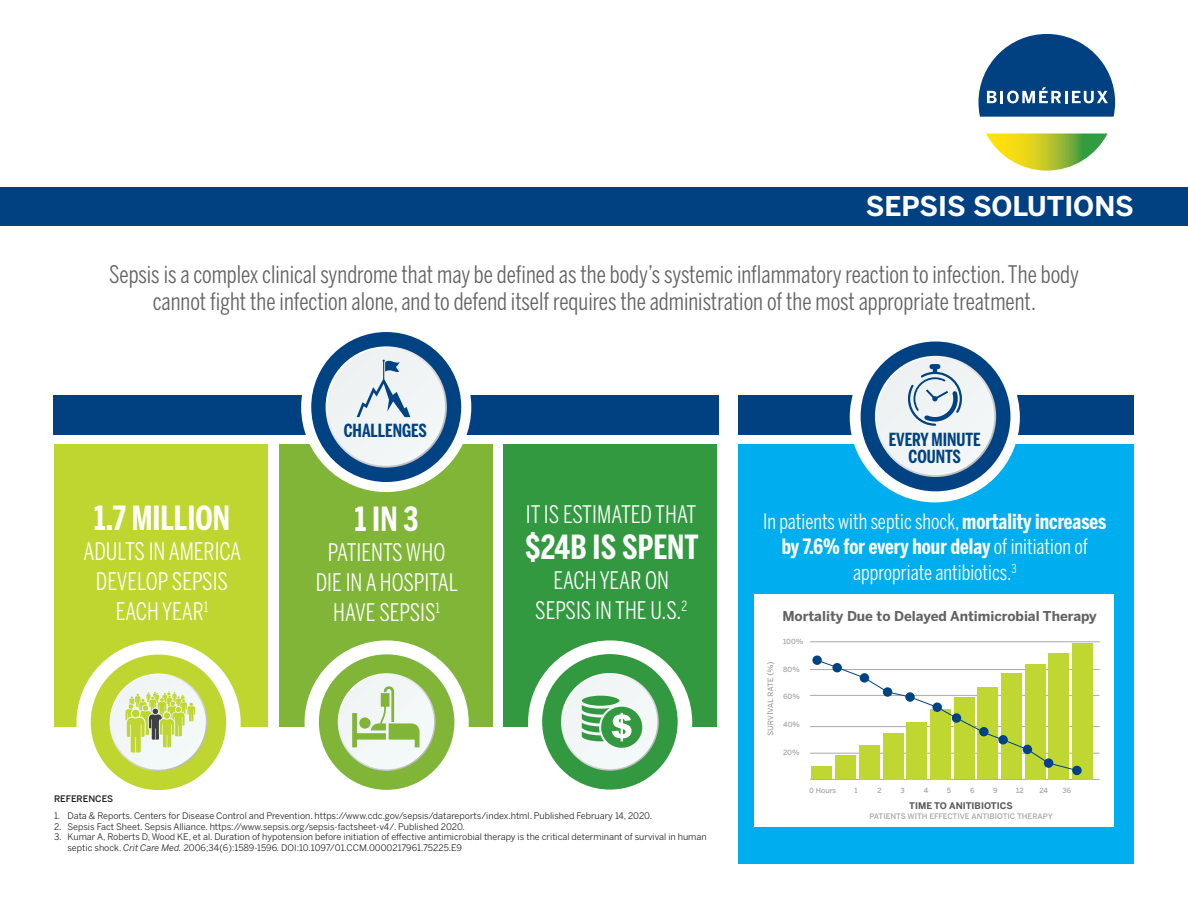
<style>
.page{position:relative;width:1188px;height:918px;background:#fff}
.page>*{position:absolute;margin:0;border:0;box-sizing:border-box;transform-origin:0 0}
.t1{font:700 33px "Benton Sans Compressed";color:#fff}
.t2{font:700 27px "Benton Sans";color:#fff}
.t3{font:24px/27px "Benton Sans Compressed";color:#636366;text-align:center}
.t4{font:24px/30px "Benton Sans Compressed";color:#fff;text-align:center}
.t5{font:21px/25.5px "Benton Sans Compressed";color:#fff;text-align:center}
.t6{font:700 18px/17px "Benton Sans Compressed";color:#004282;text-align:center}
.t7{font:700 13.5px "Benton Sans";color:#636366}
.t8{font:700 9.15px "Benton Sans";color:#58595b}
.t9{font:9px/10.5px "Benton Sans";color:#231f20}
.t10{font:500 9px "Benton Sans";color:#231f20}
.t11{font:500 7.65px "Benton Sans";color:#a7a9ac}
.t12{font:500 7.05px "Benton Sans";color:#a7a9ac}
.s1{font-style:italic}
.s2{font-weight:700}
</style>
<div class="page">
<div style="left:738px;top:395px;width:396px;height:39px;background:#014081"></div>
<div style="left:738px;top:445px;width:396px;height:419px;background:#00aeef"></div>
<div style="left:54px;top:445px;width:214px;height:282px;background:#bfd630"></div>
<div style="left:279px;top:445px;width:213px;height:282px;background:#80b538"></div>
<div style="left:503px;top:445px;width:214px;height:282px;background:#339940"></div>
<div style="left:54px;top:395px;width:665px;height:39px;background:#014081"></div>
<div style="left:0;top:187px;width:1188px;height:39px;background:#014081"></div>
<div style="left:754px;top:595px;width:360px;height:232px;background:#fff"></div>
<svg style="left:986px;top:134px;width:122px;height:37px"></svg>
<svg style="left:978px;top:34px;width:137px;height:83px"></svg>
<hr style="left:810px;top:753px;width:290px;height:1px;background:#a7a9ac">
<hr style="left:810px;top:779px;width:290px;height:1px;background:#a7a9ac">
<hr style="left:810px;top:726px;width:290px;height:1px;background:#a7a9ac">
<hr style="left:810px;top:695px;width:290px;height:1px;background:#a7a9ac">
<hr style="left:810px;top:669px;width:290px;height:1px;background:#a7a9ac">
<hr style="left:810px;top:642px;width:290px;height:1px;background:#a7a9ac">
<div style="left:812px;top:766px;width:20px;height:13px;background:#bfd730"></div>
<div style="left:835px;top:756px;width:21px;height:23px;background:#bfd730"></div>
<div style="left:859px;top:745px;width:21px;height:34px;background:#bfd730"></div>
<div style="left:883px;top:733px;width:20px;height:46px;background:#bfd730"></div>
<div style="left:906px;top:722px;width:21px;height:57px;background:#bfd730"></div>
<div style="left:930px;top:709px;width:21px;height:70px;background:#bfd730"></div>
<div style="left:954px;top:698px;width:20px;height:81px;background:#bfd730"></div>
<div style="left:978px;top:688px;width:20px;height:91px;background:#bfd730"></div>
<div style="left:1001px;top:674px;width:21px;height:105px;background:#bfd730"></div>
<div style="left:1025px;top:664px;width:21px;height:115px;background:#bfd730"></div>
<div style="left:1049px;top:653px;width:20px;height:126px;background:#bfd730"></div>
<div style="left:1072px;top:643px;width:21px;height:136px;background:#bfd730"></div>
<svg style="left:767px;top:662px;width:7px;height:73px"></svg>
<div style="left:812px;top:655px;width:10px;height:10px;background:#004282;border-radius:50%"></div>
<div style="left:1072px;top:766px;width:10px;height:9px;background:#004282;border-radius:50%"></div>
<svg style="left:819px;top:660px;width:259px;height:111px"></svg>
<div style="left:301px;top:322px;width:170px;height:170px;background:#fff;border-radius:50%"></div>
<div style="left:76px;top:640px;width:165px;height:165px;background:#fff;border-radius:50%"></div>
<div style="left:305px;top:640px;width:164px;height:165px;background:#fff;border-radius:50%"></div>
<div style="left:528px;top:640px;width:164px;height:165px;background:#fff;border-radius:50%"></div>
<div style="left:311px;top:332px;width:150px;height:150px;background:#004282;border-radius:50%"></div>
<svg style="left:326px;top:346px;width:121px;height:122px"></svg>
<div style="left:327px;top:348px;width:118px;height:118px;background:#f1f4f5;border-radius:59px"></div>
<svg style="left:357px;top:359px;width:53px;height:58px"></svg>
<div style="left:850px;top:332px;width:170px;height:170px;background:#fff;border-radius:50%"></div>
<div style="left:861px;top:342px;width:149px;height:149px;background:#004282;border-radius:50%"></div>
<svg style="left:875px;top:356px;width:121px;height:121px"></svg>
<div style="left:877px;top:358px;width:117px;height:117px;background:#f1f5f5;border-radius:59px"></div>
<svg style="left:908px;top:364px;width:54px;height:62px"></svg>
<div style="left:91px;top:655px;width:135px;height:135px;background:#bfd630;border-radius:50%"></div>
<svg style="left:110px;top:673px;width:97px;height:98px"></svg>
<div style="left:111px;top:675px;width:95px;height:95px;background:#f2f6f7;border-radius:47px"></div>
<svg style="left:125px;top:691px;width:70px;height:62px"></svg>
<div style="left:319px;top:654px;width:135px;height:136px;background:#80b538;border-radius:50%"></div>
<svg style="left:338px;top:673px;width:98px;height:98px"></svg>
<div style="left:339px;top:675px;width:95px;height:94px;background:#f3f8f8;border-radius:47px"></div>
<svg style="left:352px;top:686px;width:67px;height:61px"></svg>
<div style="left:359px;top:717px;width:12px;height:12px;background:#80b538;border-radius:50%"></div>
<div style="left:542px;top:654px;width:136px;height:136px;background:#339940;border-radius:50%"></div>
<svg style="left:561px;top:673px;width:98px;height:98px"></svg>
<div style="left:563px;top:674px;width:94px;height:95px;background:#f2f6f7;border-radius:47px"></div>
<svg style="left:582px;top:696px;width:60px;height:52px"></svg>
<p class="t2" style="left:866px;top:189px;width:270px">SEPSIS SOLUTIONS</p>
<p class="t3" style="left:109px;top:261px;width:971px">Sepsis is a complex clinical syndrome that may be defined as the body’s systemic inflammatory reaction to infection. The body cannot fight the infection alone, and to defend itself requires the administration of the most appropriate treatment.</p>
<p class="t1" style="left:94px;top:498px;width:137px">1.7 MILLION</p>
<p class="t4" style="left:83px;top:536px;width:159px">ADULTS IN AMERICA<br>DEVELOP SEPSIS<br>EACH YEAR<sup>1</sup></p>
<p class="t6" style="left:344px;top:422px;width:85px">CHALLENGES</p>
<p class="t1" style="left:355px;top:499px;width:65px">1 IN 3</p>
<p class="t4" style="left:316px;top:537px;width:144px">PATIENTS WHO<br>DIE IN A HOSPITAL<br>HAVE SEPSIS<sup>1</sup></p>
<p class="t4" style="left:526px;top:499px;width:172px">IT IS ESTIMATED THAT</p>
<p class="t1" style="left:525px;top:527px;width:175px">$24B IS SPENT</p>
<p class="t4" style="left:535px;top:565px;width:154px">EACH YEAR ON<br>SEPSIS IN THE U.S.<sup>2</sup></p>
<p class="t10" style="left:54px;top:793px;width:61px">REFERENCES</p>
<p class="t9" style="left:54px;top:811px;width:600px">1. Data &amp; Reports. Centers for Disease Control and Prevention. https://www.cdc.gov/sepsis/datareports/index.html. Published February 14, 2020.</p>
<p class="t9" style="left:54px;top:821px;width:412px">2. Sepsis Fact Sheet. Sepsis Alliance. https://www.sepsis.org/sepsis-factsheet-v4/. Published 2020.</p>
<p class="t9" style="left:68px;top:832px;width:641px;text-indent:-14px">3. Kumar A, Roberts D, Wood KE, et al. Duration of hypotension before initiation of effective antimicrobial therapy is the critical determinant of survival in human septic shock. <span class="s1">Crit Care Med.</span> 2006;34(6):1589-1596. DOI:10.1097/01.CCM.0000217961.75225.E9</p>
<p class="t6" style="left:889px;top:431px;width:94px">EVERY MINUTE<br>COUNTS</p>
<p class="t5" style="left:763px;top:508px;width:345px">In patients with septic shock, <span class="s2">mortality increases by 7.6% for every hour delay</span> of initiation of appropriate antibiotics.<sup>3</sup></p>
<p class="t7" style="left:782px;top:607px;width:316px">Mortality Due to Delayed Antimicrobial Therapy</p>
<p class="t12" style="left:783px;top:637px;width:22px">100%</p>
<p class="t12" style="left:783px;top:665px;width:18px">80%</p>
<p class="t12" style="left:783px;top:692px;width:18px">60%</p>
<p class="t12" style="left:783px;top:720px;width:18px">40%</p>
<p class="t12" style="left:783px;top:748px;width:18px">20%</p>
<p class="t12" style="left:809px;top:786px;width:28px">0 Hours</p>
<p class="t12" style="left:854px;top:786px;width:5px">1</p>
<p class="t12" style="left:878px;top:786px;width:6px">2</p>
<p class="t12" style="left:901px;top:786px;width:6px">3</p>
<p class="t12" style="left:924px;top:786px;width:6px">4</p>
<p class="t12" style="left:947px;top:786px;width:6px">5</p>
<p class="t12" style="left:970px;top:786px;width:6px">6</p>
<p class="t12" style="left:993px;top:786px;width:6px">9</p>
<p class="t12" style="left:1016px;top:786px;width:9px">12</p>
<p class="t12" style="left:1039px;top:786px;width:10px">24</p>
<p class="t12" style="left:1063px;top:786px;width:10px">36</p>
<p class="t8" style="left:909px;top:800px;width:105px">TIME TO ANITIBIOTICS</p>
<p class="t11" style="left:870px;top:812px;width:185px">PATIENTS WITH EFFECTIVE ANTIBIOTIC THERAPY</p>
</div>
